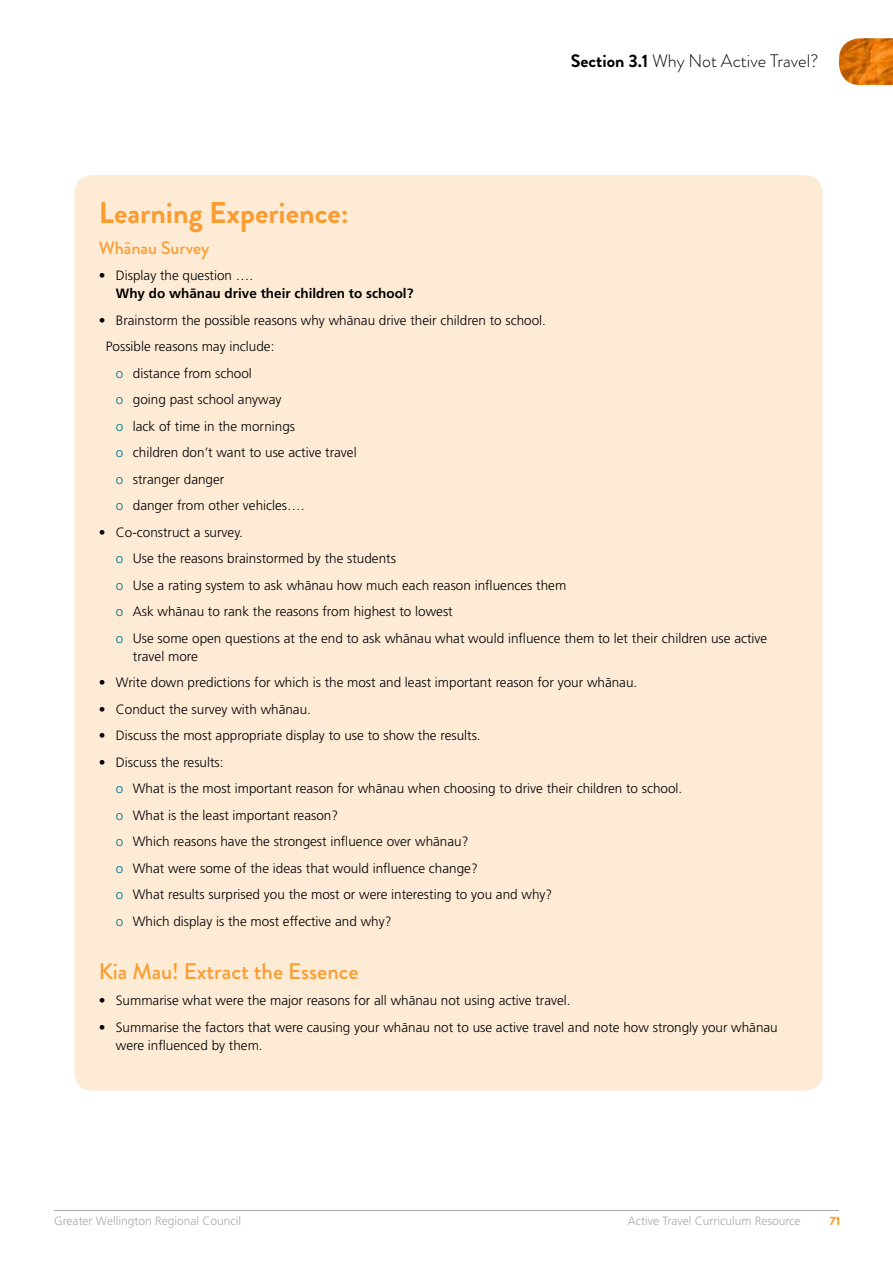
<style>
.page{position:relative;width:893px;height:1263px;background:#fff}
.page>*{position:absolute;margin:0;border:0;box-sizing:border-box;transform-origin:0 0}
.t1{font:700 30px "Brandon Grotesque";color:#f99d31}
.t2{font:500 22.5px "Brandon Grotesque";color:#f99d31}
.t3{font:300 18px "Brandon Grotesque";color:#000}
.t4{font:500 18px "Brandon Grotesque";color:#f99d31}
.t5{font:300 13.5px/26.5px "Frutiger LT Std";color:#000}
.t6{font:700 13.5px "Frutiger LT Std";color:#000}
.t7{font:300 12px "Frutiger LT Std";color:#a7a9ac}
.t8{font:900 12px "Brandon Grotesque";color:#f99d31}
.s1{font-weight:700}
.s2{color:#00788a}
</style>
<div class="page">
<div style="left:74px;top:175px;width:749px;height:916px;background:#fdebd6;border-radius:18px"></div>
<img style="left:839px;top:38px;width:54px;height:47px">
<hr style="left:54px;top:1210px;width:785px;height:1px;background:#a7a9ac">
<h3 class="t3" style="left:571px;top:48px;width:249px"><span class="s1">Section 3.1</span> Why Not Active Travel?</h3>
<h1 class="t1" style="left:99px;top:192px;width:252px">Learning Experience:</h1>
<h3 class="t4" style="left:99px;top:235px;width:112px">Whānau Survey</h3>
<p class="t5" style="left:99px;top:262px;width:156px">• Display the question ….</p>
<p class="t6" style="left:116px;top:286px;width:299px">Why do whänau drive their children to school?</p>
<p class="t5" style="left:99px;top:307px;width:449px">• Brainstorm the possible reasons why whänau drive their children to school.</p>
<p class="t5" style="left:106px;top:333px;width:170px">Possible reasons may include:</p>
<p class="t5" style="left:116px;top:360px;width:138px"><span class="s2">o</span> distance from school</p>
<p class="t5" style="left:116px;top:386px;width:167px"><span class="s2">o</span> going past school anyway</p>
<p class="t5" style="left:116px;top:413px;width:181px"><span class="s2">o</span> lack of time in the mornings</p>
<p class="t5" style="left:116px;top:439px;width:242px"><span class="s2">o</span> children don’t want to use active travel</p>
<p class="t5" style="left:116px;top:466px;width:110px"><span class="s2">o</span> stranger danger</p>
<p class="t5" style="left:116px;top:492px;width:190px"><span class="s2">o</span> danger from other vehicles….</p>
<p class="t5" style="left:116px;top:519px;width:653px;text-indent:-17px">• Co-construct a survey.<br><span class="s2">o</span> Use the reasons brainstormed by the students<br><span class="s2">o</span> Use a rating system to ask whänau how much each reason influences them<br><span class="s2">o</span> Ask whänau to rank the reasons from highest to lowest<br><span class="s2">o</span> Use some open questions at the end to ask whänau what would influence them to let their children use active</p>
<p class="t5" style="left:133px;top:643px;width:66px">travel more</p>
<p class="t5" style="left:99px;top:669px;width:540px">• Write down predictions for which is the most and least important reason for your whänau.</p>
<p class="t5" style="left:99px;top:696px;width:214px">• Conduct the survey with whänau.</p>
<p class="t5" style="left:99px;top:722px;width:383px">• Discuss the most appropriate display to use to show the results.</p>
<p class="t5" style="left:116px;top:749px;width:568px;text-indent:-17px">• Discuss the results:<br><span class="s2">o</span> What is the most important reason for whänau when choosing to drive their children to school. <span class="s2">o</span> What is the least important reason?<br><span class="s2">o</span> Which reasons have the strongest influence over whänau?<br><span class="s2">o</span> What were some of the ideas that would influence change?<br><span class="s2">o</span> What results surprised you the most or were interesting to you and why?<br><span class="s2">o</span> Which display is the most effective and why?</p>
<h2 class="t2" style="left:99px;top:956px;width:261px">Kia Mau! Extract the Essence</h2>
<p class="t5" style="left:99px;top:988px;width:473px">• Summarise what were the major reasons for all whänau not using active travel.</p>
<p class="t5" style="left:116px;top:1018px;width:663px;line-height:18px;text-indent:-17px">• Summarise the factors that were causing your whänau not to use active travel and note how strongly your whänau were influenced by them.</p>
<p class="t7" style="left:54px;top:1214px;width:188px">Greater Wellington Regional Council</p>
<p class="t7" style="left:628px;top:1214px;width:174px">Active Travel Curriculum Resource</p>
<p class="t8" style="left:830px;top:1212px;width:12px">71</p>
</div>
